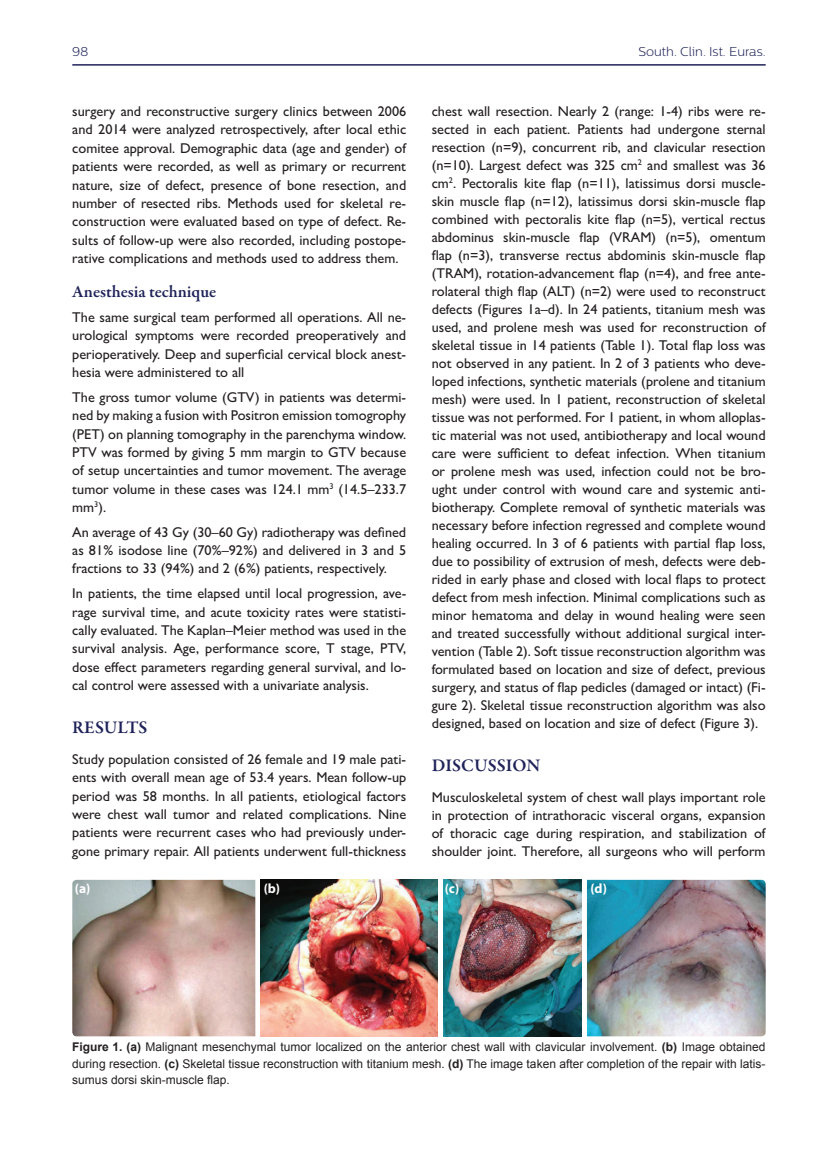
<style>
.page{position:relative;width:838px;height:1170px;background:#fff}
.page>*{position:absolute;margin:0;border:0;box-sizing:border-box;transform-origin:0 0}
.t1{font:600 18px "Garamond Premr Pro";color:#1f2359}
.t2{font:600 17.25px "Garamond Premr Pro";color:#1f2359}
.t3{font:500 14.25px/18px "Gill Sans MT Pro";color:#231f20;text-align:justify}
.t4{font:700 13.5px "Myriad Pro";color:#fff}
.t5{font:300 12.75px "Centrale Sans";color:#1f2359}
.t6{font:12px/16.5px "Arial";color:#231f20;text-align:justify}
.s1{font-weight:700}
</style>
<div class="page">
<hr style="left:72px;top:64px;width:693px;height:2px;background:#1f2359">
<img style="left:72px;top:879px;width:183px;height:157px">
<img style="left:261px;top:879px;width:177px;height:157px">
<img style="left:443px;top:879px;width:138px;height:157px">
<img style="left:587px;top:879px;width:178px;height:157px">
<p class="t5" style="left:72px;top:45px;width:18px">98</p>
<p class="t5" style="left:638px;top:45px;width:129px">South. Clin. Ist. Euras.</p>
<p class="t3" style="left:72px;top:102px;width:335px">surgery and reconstructive surgery clinics between 2006 and 2014 were analyzed retrospectively, after local ethic comitee approval. Demographic data (age and gender) of patients were recorded, as well as primary or recurrent nature, size of defect, presence of bone resection, and number of resected ribs. Methods used for skeletal re&shy;construction were evaluated based on type of defect. Re&shy;sults of follow-up were also recorded, including postope&shy;rative complications and methods used to address them.</p>
<p class="t2" style="left:72px;top:281px;width:145px">Anesthesia technique</p>
<p class="t3" style="left:72px;top:308px;width:335px">The same surgical team performed all operations. All ne&shy;urological symptoms were recorded preoperatively and perioperatively. Deep and superficial cervical block anest&shy;hesia were administered to all</p>
<p class="t3" style="left:72px;top:388px;width:335px">The gross tumor volume (GTV) in patients was determi&shy;ned by making a fusion with Positron emission tomogrophy (PET) on planning tomography in the parenchyma window.<br>PTV was formed by giving 5 mm margin to GTV because of setup uncertainties and tumor movement. The average tumor volume in these cases was 124.1 mm<sup>3</sup> (14.5–233.7 mm<sup>3</sup>).</p>
<p class="t3" style="left:72px;top:522px;width:335px">An average of 43 Gy (30–60 Gy) radiotherapy was defined as 81% isodose line (70%–92%) and delivered in 3 and 5 fractions to 33 (94%) and 2 (6%) patients, respectively.</p>
<p class="t3" style="left:72px;top:584px;width:335px">In patients, the time elapsed until local progression, ave&shy;rage survival time, and acute toxicity rates were statisti&shy;cally evaluated. The Kaplan–Meier method was used in the survival analysis. Age, performance score, T stage, PTV, dose effect parameters regarding general survival, and lo&shy;cal control were assessed with a univariate analysis.</p>
<p class="t1" style="left:72px;top:716px;width:77px">RESULTS</p>
<p class="t3" style="left:72px;top:749px;width:335px">Study population consisted of 26 female and 19 male pati&shy;ents with overall mean age of 53.4 years. Mean follow-up period was 58 months. In all patients, etiological factors were chest wall tumor and related complications. Nine patients were recurrent cases who had previously under&shy;gone primary repair. All patients underwent full-thickness</p>
<p class="t3" style="left:432px;top:102px;width:335px">chest wall resection. Nearly 2 (range: 1-4) ribs were re&shy;sected in each patient. Patients had undergone sternal resection (n=9), concurrent rib, and clavicular resection (n=10). Largest defect was 325 cm<sup>2</sup> and smallest was 36 cm<sup>2</sup>. Pectoralis kite flap (n=11), latissimus dorsi muscle&shy;skin muscle flap (n=12), latissimus dorsi skin-muscle flap combined with pectoralis kite flap (n=5), vertical rectus abdominus skin-muscle flap (VRAM) (n=5), omentum flap (n=3), transverse rectus abdominis skin-muscle flap (TRAM), rotation-advancement flap (n=4), and free ante&shy;rolateral thigh flap (ALT) (n=2) were used to reconstruct defects (Figures 1a–d). In 24 patients, titanium mesh was used, and prolene mesh was used for reconstruction of skeletal tissue in 14 patients (Table 1). Total flap loss was not observed in any patient. In 2 of 3 patients who deve&shy;loped infections, synthetic materials (prolene and titanium mesh) were used. In 1 patient, reconstruction of skeletal tissue was not performed. For 1 patient, in whom alloplas&shy;tic material was not used, antibiotherapy and local wound care were sufficient to defeat infection. When titanium or prolene mesh was used, infection could not be bro&shy;ught under control with wound care and systemic anti&shy;biotherapy. Complete removal of synthetic materials was necessary before infection regressed and complete wound healing occurred. In 3 of 6 patients with partial flap loss, due to possibility of extrusion of mesh, defects were deb&shy;rided in early phase and closed with local flaps to protect defect from mesh infection. Minimal complications such as minor hematoma and delay in wound healing were seen and treated successfully without additional surgical inter&shy;vention (Table 2). Soft tissue reconstruction algorithm was formulated based on location and size of defect, previous surgery, and status of flap pedicles (damaged or intact) (Fi&shy;gure 2). Skeletal tissue reconstruction algorithm was also designed, based on location and size of defect (Figure 3).</p>
<p class="t1" style="left:432px;top:754px;width:110px">DISCUSSION</p>
<p class="t3" style="left:432px;top:787px;width:335px">Musculoskeletal system of chest wall plays important role in protection of intrathoracic visceral organs, expansion of thoracic cage during respiration, and stabilization of shoulder joint. Therefore, all surgeons who will perform</p>
<p class="t4" style="left:75px;top:879px;width:17px">(a)</p>
<p class="t4" style="left:264px;top:879px;width:18px">(b)</p>
<p class="t4" style="left:445px;top:879px;width:16px">(c)</p>
<p class="t4" style="left:590px;top:879px;width:18px">(d)</p>
<p class="t6" style="left:72px;top:1038px;width:695px"><span class="s1">Figure 1. (a)</span> Malignant mesenchymal tumor localized on the anterior chest wall with clavicular involvement. <span class="s1">(b)</span> Image obtained during resection. <span class="s1">(c)</span> Skeletal tissue reconstruction with titanium mesh. <span class="s1">(d)</span> The image taken after completion of the repair with latis&shy;sumus dorsi skin-muscle flap.</p>
</div>
